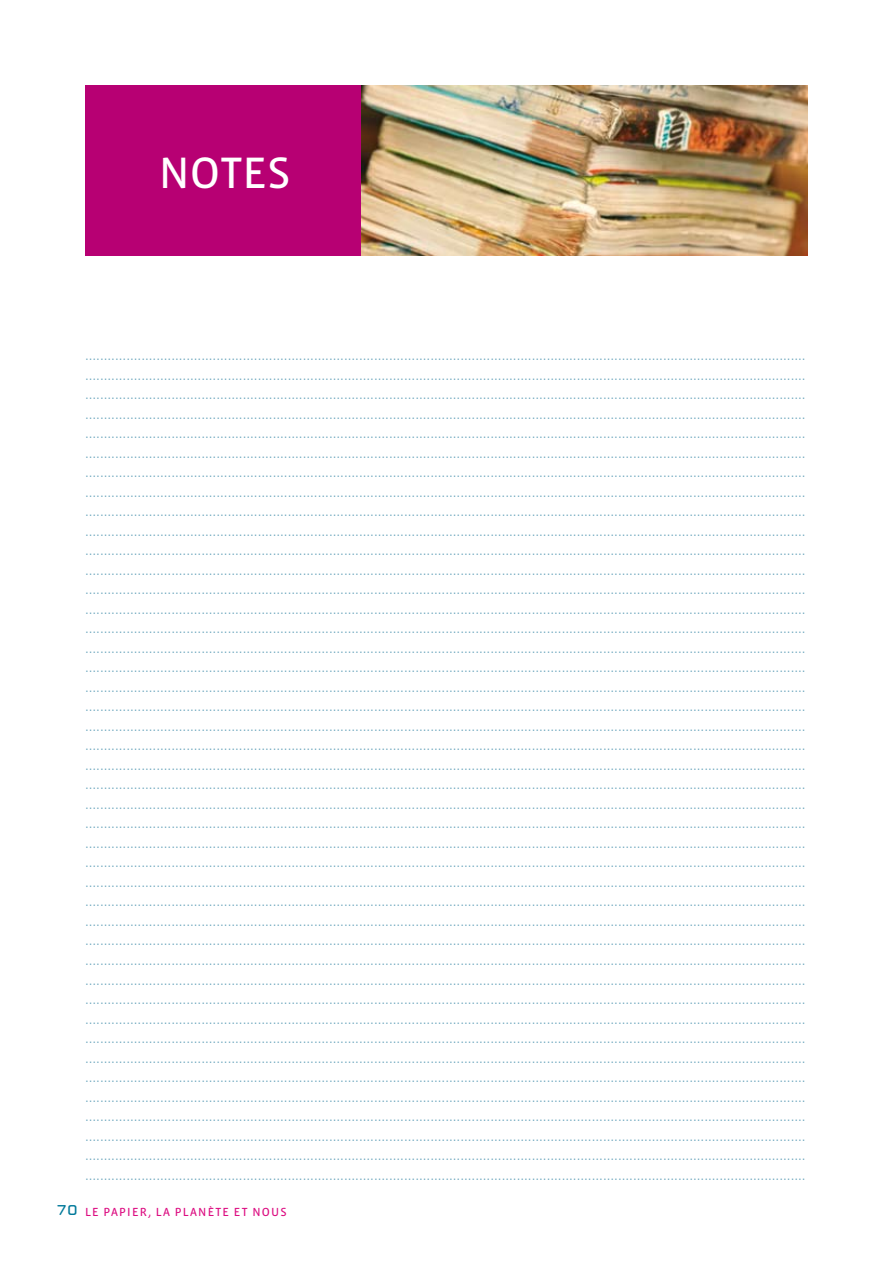
<style>
.page{position:relative;width:893px;height:1263px;background:#fff}
.page>*{position:absolute;margin:0;border:0;box-sizing:border-box;transform-origin:0 0}
.t1{font:45px "Vista Sans Reg";color:#fff}
.t2{font:300 13.5px/19.5px "Helvetica Neue";color:#6fa8be;text-align:justify}
.t3{font:12px "Vista Sans Reg";letter-spacing:.1em;color:#dc0d81}
.s1{font-family:"Cholla Unicase";font-size:21px;color:#00799a}
</style>
<div class="page">
<div style="left:85px;top:85px;width:277px;height:170px;background:#b70073"></div>
<img style="left:361px;top:85px;width:447px;height:170px">
<h1 class="t1" style="left:159px;top:150px;width:133px">NOTES</h1>
<p class="t2" style="left:85px;top:346px;width:722px">................................................................................................................................................................................................ ................................................................................................................................................................................................ ................................................................................................................................................................................................ ................................................................................................................................................................................................ ................................................................................................................................................................................................ ................................................................................................................................................................................................ ................................................................................................................................................................................................ ................................................................................................................................................................................................ ................................................................................................................................................................................................ ................................................................................................................................................................................................ ................................................................................................................................................................................................ ................................................................................................................................................................................................ ................................................................................................................................................................................................ ................................................................................................................................................................................................ ................................................................................................................................................................................................ ................................................................................................................................................................................................ ................................................................................................................................................................................................ ................................................................................................................................................................................................ ................................................................................................................................................................................................ ................................................................................................................................................................................................ ................................................................................................................................................................................................ ................................................................................................................................................................................................ ................................................................................................................................................................................................ ................................................................................................................................................................................................ ................................................................................................................................................................................................ ................................................................................................................................................................................................ ................................................................................................................................................................................................ ................................................................................................................................................................................................ ................................................................................................................................................................................................ ................................................................................................................................................................................................ ................................................................................................................................................................................................ ................................................................................................................................................................................................ ................................................................................................................................................................................................ ................................................................................................................................................................................................ ................................................................................................................................................................................................ ................................................................................................................................................................................................ ................................................................................................................................................................................................ ................................................................................................................................................................................................ ................................................................................................................................................................................................ ................................................................................................................................................................................................ ................................................................................................................................................................................................ ................................................................................................................................................................................................ ................................................................................................................................................................................................</p>
<p class="t3" style="left:57px;top:1205px;width:232px"><span class="s1">70</span> LE PAPIER, LA PLANÈTE ET NOUS</p>
</div>
